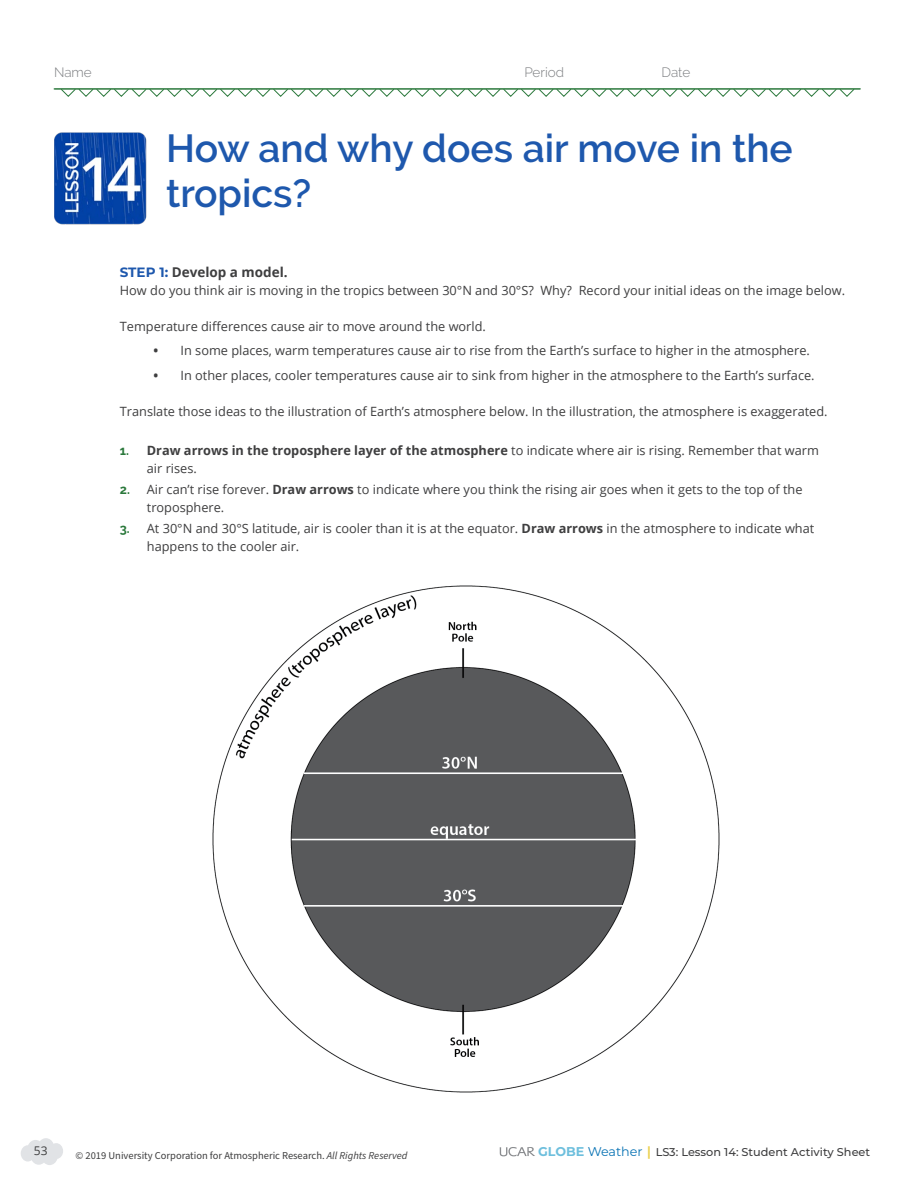
<style>
.page{position:relative;width:918px;height:1188px;background:#fff}
.page>*{position:absolute;margin:0;border:0;box-sizing:border-box;transform-origin:0 0}
.t1{font:600 39px/45px "Raleway";color:#1e58ad}
.t2{font:700 13.5px "Open Sans";color:#3e3e3f}
.t3{font:300 13.5px "Raleway";color:#7a7c7f}
.t4{font:12.75px/18px "Open Sans";color:#3e3e3f}
.t5{font:12px "Open Sans";color:#3e3e3f}
.t6{font:500 11.25px "Montserrat";color:#3e3e3f}
.t7{font:10.5px "Source Sans Pro";color:#3e3e3f}
.s1{font-family:"Montserrat";color:#1e58ad}
.s2{font-weight:700}
.s3{font-family:"Raleway";font-weight:700;color:#2a783b}
.s4{font-style:italic}
.s5{font-weight:700;font-size:12.75px;color:#6ebfdd}
.s6{font-weight:400;font-size:12.75px;color:#0973b4}
.s7{font-family:"Open Sans";font-weight:800;font-size:12.75px;color:#ebd150}
</style>
<div class="page">
<svg style="left:500px;top:1147px;width:35px;height:9px"></svg>
<svg style="left:21px;top:1138px;width:42px;height:27px"></svg>
<img style="left:54px;top:132px;width:93px;height:93px">
<hr style="left:54px;top:89px;width:806px;height:1px;background:#2a783b">
<svg style="left:60px;top:88px;width:795px;height:9px"></svg>
<img style="left:212px;top:585px;width:508px;height:508px">
<p class="t3" style="left:54px;top:65px;width:39px">Name</p>
<p class="t3" style="left:524px;top:65px;width:41px">Period</p>
<p class="t3" style="left:662px;top:65px;width:30px">Date</p>
<h1 class="t1" style="left:166px;top:126px;width:628px">How and why does air move in the tropics?</h1>
<h3 class="t2" style="left:120px;top:262px;width:169px"><span class="s1">STEP 1:</span> Develop a model.</h3>
<p class="t4" style="left:120px;top:281px;width:727px">How do you think air is moving in the tropics between 30°N and 30°S? Why? Record your initial ideas on the image below.</p>
<p class="t4" style="left:120px;top:317px;width:368px">Temperature differences cause air to move around the world.</p>
<p class="t4" style="left:154px;top:341px;width:658px"><span class="s2">•</span> In some places, warm temperatures cause air to rise from the Earth’s surface to higher in the atmosphere.</p>
<p class="t4" style="left:154px;top:366px;width:663px"><span class="s2">•</span> In other places, cooler temperatures cause air to sink from higher in the atmosphere to the Earth’s surface.</p>
<p class="t4" style="left:120px;top:402px;width:709px">Translate those ideas to the illustration of Earth’s atmosphere below. In the illustration, the atmosphere is exaggerated.</p>
<p class="t4" style="left:147px;top:441px;width:674px;text-indent:-27px"><span class="s3">1.</span> <span class="s2">Draw arrows in the troposphere layer of the atmosphere</span> to indicate where air is rising. Remember that warm air rises.</p>
<p class="t4" style="left:147px;top:480px;width:657px;text-indent:-27px"><span class="s3">2.</span> Air can’t rise forever. <span class="s2">Draw arrows</span> to indicate where you think the rising air goes when it gets to the top of the troposphere.</p>
<p class="t4" style="left:147px;top:519px;width:669px;text-indent:-27px"><span class="s3">3.</span> At 30°N and 30°S latitude, air is cooler than it is at the equator. <span class="s2">Draw arrows</span> in the atmosphere to indicate what happens to the cooler air.</p>
<p class="t5" style="left:34px;top:1143px;width:15px">53</p>
<p class="t7" style="left:76px;top:1148px;width:333px">© 2019 University Corporation for Atmospheric Research. <span class="s4">All Rights Reserved</span></p>
<p class="t6" style="left:538px;top:1144px;width:334px"><span class="s5">GLOBE</span> <span class="s6">Weather</span> <span class="s7">|</span> LS3: Lesson 14: Student Activity Sheet</p>
</div>
